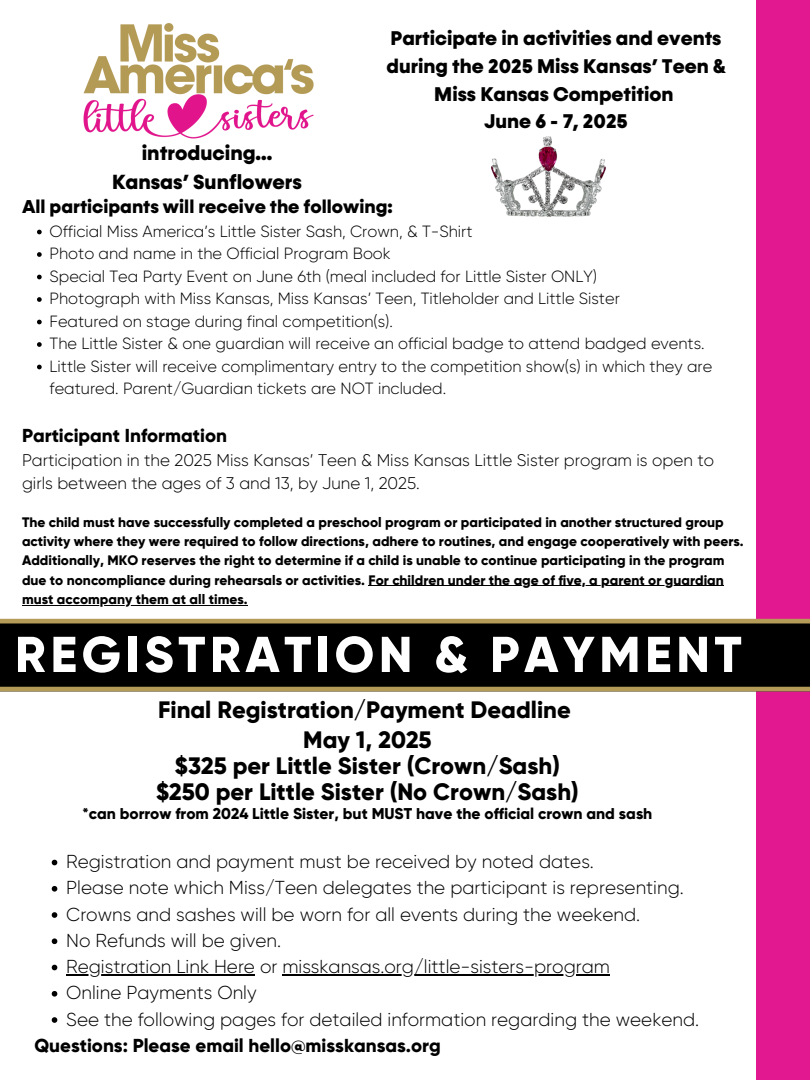
<style>
.page{position:relative;width:810px;height:1080px;background:#fff}
.page>*{position:absolute;margin:0;border:0;box-sizing:border-box;transform-origin:0 0}
.t1{font:800 50.25px "Gilroy";letter-spacing:.09em;color:#fff}
.t2{font:800 23.75px/29.5px "Gilroy";color:#000;text-align:center}
.t3{font:800 20.62px/28.6px "Konnect";color:#000;text-align:center}
.t4{font:800 20px/27.6px "Konnect";color:#000;text-align:center}
.t5{font:300 18.75px/26.2px "Gilroy";color:#000}
.t6{font:800 18.75px "Gilroy";color:#000}
.t7{font:800 18.75px "Konnect";color:#000}
.t8{font:300 16.88px/23.4px "Gilroy";color:#000}
.t9{font:300 16.25px/22.5px "Gilroy";color:#000}
.t10{font:800 15.62px "Gilroy";color:#000}
.t11{font:800 13.75px/19.2px "Gilroy";color:#000}
</style>
<div class="page">
<div style="left:757px;top:0;width:53px;height:1080px;background:#e1188f"></div>
<img style="left:83px;top:23px;width:231px;height:116px">
<svg style="left:37px;top:230px;width:5px;height:4px"></svg>
<svg style="left:37px;top:252px;width:5px;height:5px"></svg>
<svg style="left:37px;top:275px;width:5px;height:4px"></svg>
<svg style="left:37px;top:297px;width:5px;height:5px"></svg>
<svg style="left:37px;top:320px;width:5px;height:4px"></svg>
<svg style="left:37px;top:342px;width:5px;height:5px"></svg>
<svg style="left:37px;top:365px;width:5px;height:4px"></svg>
<hr style="left:369px;top:585px;width:355px;height:1px;background:#000">
<hr style="left:22px;top:605px;width:226px;height:1px;background:#000">
<img style="left:491px;top:136px;width:115px;height:81px">
<svg style="left:0;top:619px;width:810px;height:72px;background:#15120a"></svg>
<svg style="left:52px;top:860px;width:5px;height:5px"></svg>
<svg style="left:52px;top:886px;width:5px;height:6px"></svg>
<svg style="left:52px;top:912px;width:5px;height:6px"></svg>
<svg style="left:52px;top:938px;width:5px;height:6px"></svg>
<svg style="left:52px;top:965px;width:5px;height:5px"></svg>
<hr style="left:66px;top:974px;width:189px;height:2px;background:#000">
<hr style="left:282px;top:974px;width:328px;height:2px;background:#000">
<svg style="left:52px;top:991px;width:5px;height:6px"></svg>
<svg style="left:52px;top:1017px;width:5px;height:6px"></svg>
<p class="t3" style="left:112px;top:139px;width:191px">introducing...<br>Kansas’ Sunflowers</p>
<h5 class="t4" style="left:386px;top:25px;width:341px">Participate in activities and events during the 2025 Miss Kansas’ Teen &amp;<br>Miss Kansas Competition<br>June 6 - 7, 2025</h5>
<p class="t7" style="left:22px;top:195px;width:372px">All participants will receive the following:</p>
<h2 class="t9" style="left:50px;top:220px;width:424px">Official Miss America’s Little Sister Sash, Crown, &amp; T-Shirt</h2>
<p class="t9" style="left:50px;top:242px;width:343px">Photo and name in the Official Program Book</p>
<h2 class="t9" style="left:50px;top:265px;width:549px">Special Tea Party Event on June 6th (meal included for Little Sister ONLY)</h2>
<h2 class="t9" style="left:50px;top:287px;width:572px">Photograph with Miss Kansas, Miss Kansas’ Teen, Titleholder and Little Sister</h2>
<p class="t9" style="left:50px;top:310px;width:345px">Featured on stage during final competition(s).</p>
<p class="t9" style="left:50px;top:332px;width:657px">The Little Sister &amp; one guardian will receive an official badge to attend badged events.</p>
<p class="t9" style="left:50px;top:355px;width:664px">Little Sister will receive complimentary entry to the competition show(s) in which they are featured. Parent/Guardian tickets are NOT included.</p>
<p class="t6" style="left:22px;top:424px;width:207px">Participant Information</p>
<p class="t8" style="left:22px;top:449px;width:694px">Participation in the 2025 Miss Kansas’ Teen &amp; Miss Kansas Little Sister program is open to girls between the ages of 3 and 13, by June 1, 2025.</p>
<p class="t11" style="left:22px;top:513px;width:723px">The child must have successfully completed a preschool program or participated in another structured group activity where they were required to follow directions, adhere to routines, and engage cooperatively with peers.<br>Additionally, MKO reserves the right to determine if a child is unable to continue participating in the program due to noncompliance during rehearsals or activities. For children under the age of five, a parent or guardian</p>
<p class="t11" style="left:22px;top:589px;width:227px">must accompany them at all times.</p>
<p class="t1" style="left:15px;top:624px;width:728px">REGISTRATION &amp; PAYMENT</p>
<p class="t2" style="left:158px;top:695px;width:414px">Final Registration/Payment Deadline<br>May 1, 2025</p>
<p class="t2" style="left:156px;top:753px;width:424px;line-height:26.2px">$325 per Little Sister (Crown/Sash) $250 per Little Sister (No Crown/Sash)</p>
<p class="t10" style="left:83px;top:804px;width:571px">*can borrow from 2024 Little Sister, but MUST have the official crown and sash</p>
<h1 class="t5" style="left:66px;top:849px;width:529px">Registration and payment must be received by noted dates.</h1>
<h4 class="t5" style="left:66px;top:875px;width:619px">Please note which Miss/Teen delegates the participant is representing.</h4>
<p class="t5" style="left:66px;top:901px;width:575px">Crowns and sashes will be worn for all events during the weekend.</p>
<p class="t5" style="left:66px;top:927px;width:216px">No Refunds will be given.</p>
<p class="t5" style="left:66px;top:954px;width:545px">Registration Link Here or misskansas.org/little-sisters-program</p>
<p class="t5" style="left:66px;top:980px;width:634px">Online Payments Only<br>See the following pages for detailed information regarding the weekend.</p>
<p class="t6" style="left:34px;top:1034px;width:408px">Questions: Please email hello@misskansas.org</p>
</div>
